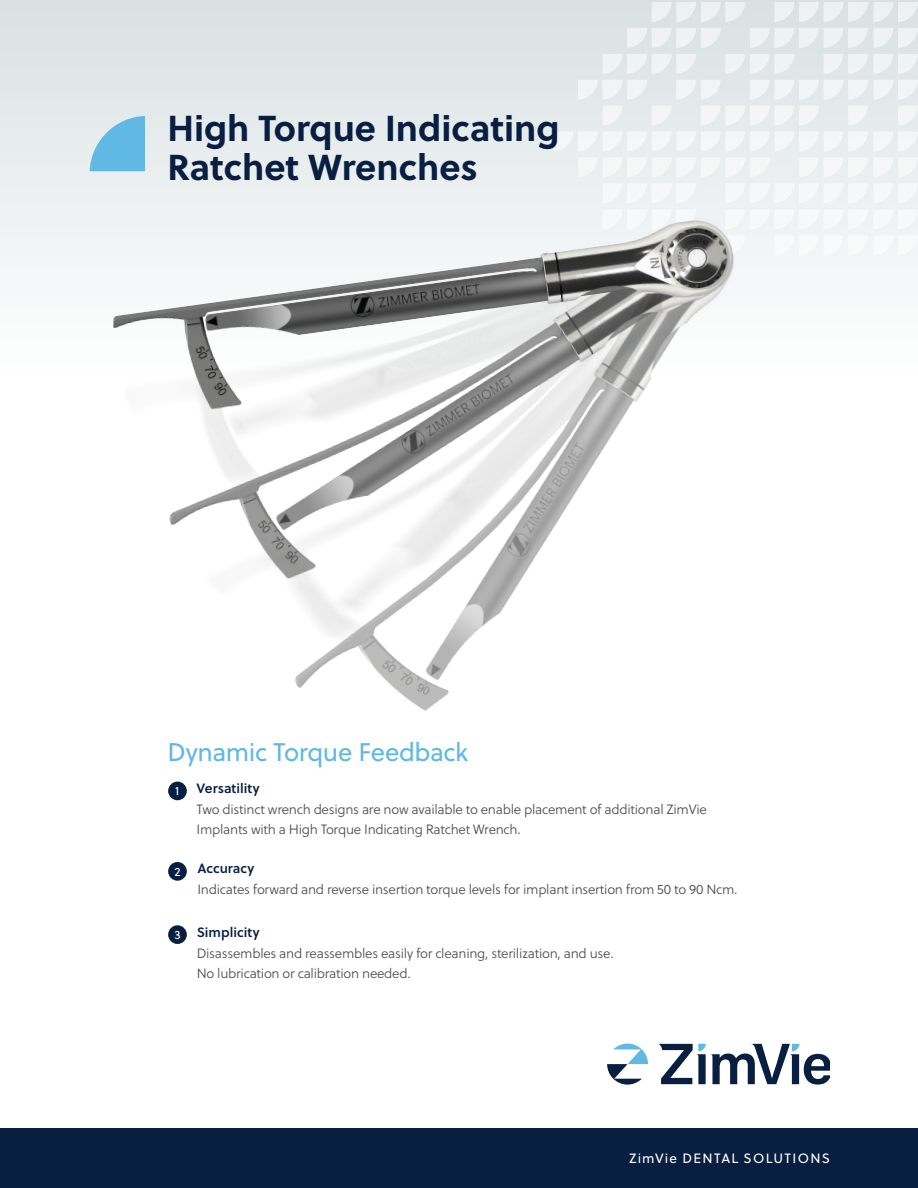
<style>
.page{position:relative;width:918px;height:1188px;background:#fff}
.page>*{position:absolute;margin:0;border:0;box-sizing:border-box;transform-origin:0 0}
.Section_Header{font:700 36px/39px "Soleil";color:#091f42}
.t1{font:25.5px "Soleil";letter-spacing:-.015em;color:#60b8e4}
.Body_Text_1{font:13.5px/20.4px "Soleil Lt";letter-spacing:-.02em;color:#4b4c4d}
.Body_Text_1-2{font:13.5px "Soleil Sb";color:#091f42}
.Body_Text_1-3{font:13.5px "Soleil";letter-spacing:.095em;color:#fff}
.Body_Text_1-4{font:12px "Soleil";color:#fff}
</style>
<div class="page">
<div style="left:0;top:0;width:918px;height:759px;background:linear-gradient(to bottom,#e2e8e9,#fff)"></div>
<svg style="left:725px;top:54px;width:69px;height:20px"></svg>
<svg style="left:603px;top:183px;width:93px;height:20px"></svg>
<svg style="left:627px;top:28px;width:94px;height:20px"></svg>
<svg style="left:652px;top:2px;width:93px;height:20px;background:#e7ebed"></svg>
<svg style="left:603px;top:106px;width:20px;height:20px"></svg>
<svg style="left:701px;top:106px;width:118px;height:20px"></svg>
<svg style="left:652px;top:106px;width:20px;height:20px"></svg>
<svg style="left:848px;top:106px;width:20px;height:20px"></svg>
<svg style="left:676px;top:80px;width:45px;height:20px"></svg>
<svg style="left:578px;top:80px;width:69px;height:20px"></svg>
<svg style="left:603px;top:54px;width:93px;height:20px"></svg>
<svg style="left:824px;top:54px;width:94px;height:20px"></svg>
<svg style="left:725px;top:183px;width:193px;height:20px"></svg>
<svg style="left:750px;top:28px;width:168px;height:20px"></svg>
<svg style="left:774px;top:2px;width:144px;height:20px;background:#e6ebec"></svg>
<div style="left:553px;top:132px;width:365px;height:45px;background:#eff2f3"></div>
<svg style="left:898px;top:106px;width:20px;height:20px"></svg>
<svg style="left:750px;top:80px;width:168px;height:20px"></svg>
<svg style="left:776px;top:209px;width:142px;height:21px"></svg>
<svg style="left:776px;top:236px;width:142px;height:20px"></svg>
<img style="left:113px;top:205px;width:663px;height:512px">
<svg style="left:90px;top:116px;width:55px;height:55px;background:#7ec3e5"></svg>
<svg style="left:607px;top:1044px;width:41px;height:41px"></svg>
<svg style="left:659px;top:1044px;width:171px;height:41px"></svg>
<div style="left:0;top:1129px;width:918px;height:59px;background:#091f42"></div>
<div style="left:168px;top:782px;width:19px;height:18px;background:#091f42;border-radius:50%"></div>
<div style="left:168px;top:862px;width:19px;height:19px;background:#091f42;border-radius:50%"></div>
<div style="left:168px;top:925px;width:19px;height:19px;background:#091f42;border-radius:50%"></div>
<p class="Section_Header" style="left:167px;top:110px;width:394px">High Torque Indicating<br>Ratchet Wrenches</p>
<p class="t1" style="left:167px;top:736px;width:302px">Dynamic Torque Feedback</p>
<p class="Body_Text_1-4" style="left:175px;top:784px;width:6px">1</p>
<p class="Body_Text_1-2" style="left:197px;top:779px;width:64px">Versatility</p>
<p class="Body_Text_1" style="left:197px;top:799px;width:512px">Two distinct wrench designs are now available to enable placement of additional ZimVie<br>Implants with a High Torque Indicating Ratchet Wrench.</p>
<p class="Body_Text_1-4" style="left:174px;top:864px;width:8px">2</p>
<p class="Body_Text_1-2" style="left:197px;top:859px;width:59px">Accuracy</p>
<p class="Body_Text_1" style="left:197px;top:880px;width:542px">Indicates forward and reverse insertion torque levels for implant insertion from 50 to 90 Ncm.</p>
<p class="Body_Text_1-4" style="left:174px;top:927px;width:8px">3</p>
<p class="Body_Text_1-2" style="left:197px;top:923px;width:64px">Simplicity</p>
<p class="Body_Text_1" style="left:197px;top:943px;width:419px">Disassembles and reassembles easily for cleaning, sterilization, and use.<br>No lubrication or calibration needed.</p>
<p class="Body_Text_1-3" style="left:629px;top:1150px;width:202px">ZimVie DENTAL SOLUTIONS</p>
</div>
